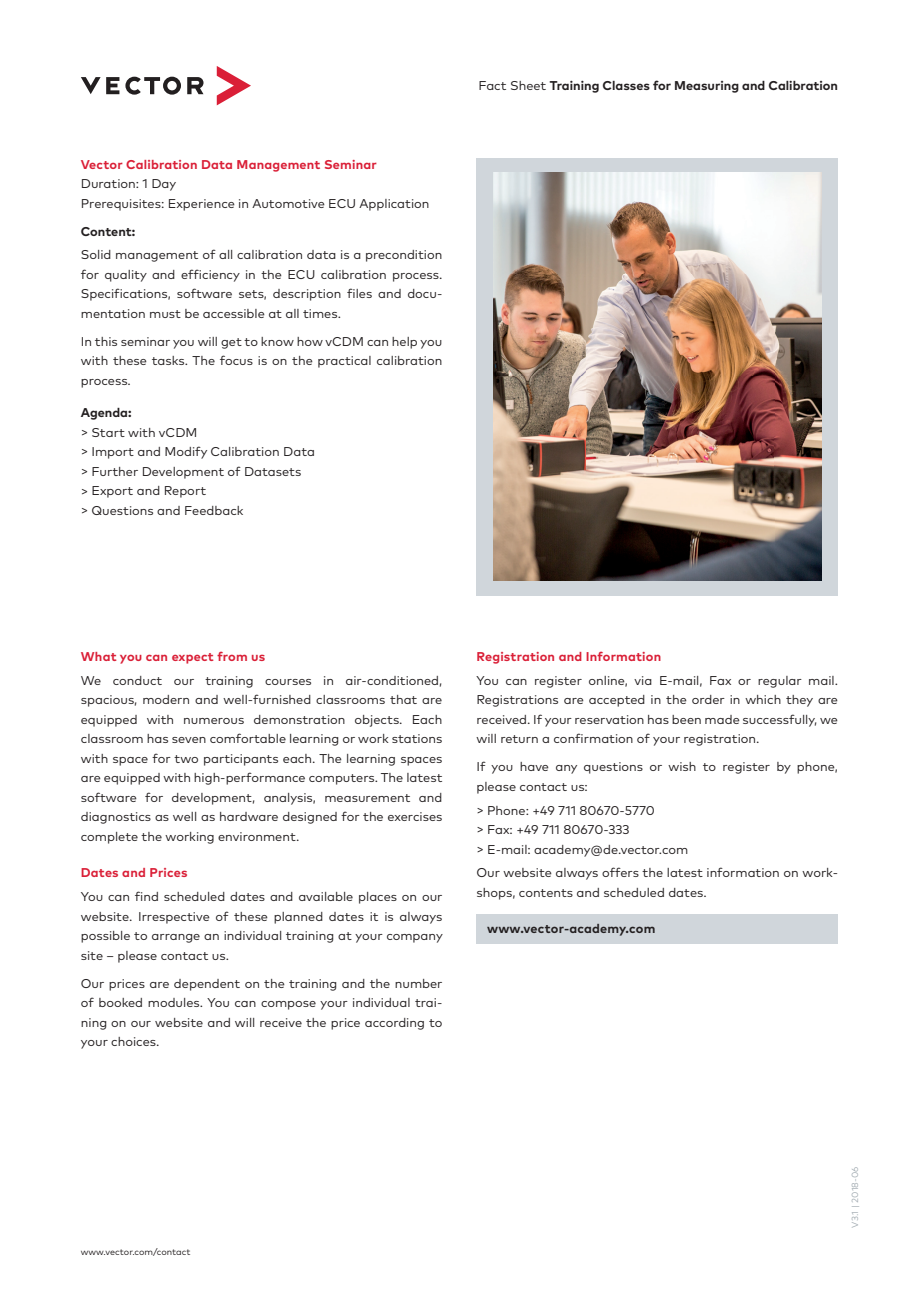
<style>
.page{position:relative;width:919px;height:1289px;background:#fff}
.page>*{position:absolute;margin:0;border:0;box-sizing:border-box;transform-origin:0 0}
.t1{font:12.75px/19.5px "Mark Pro";color:#231f20;text-align:justify}
.t2{font:700 12.75px "Mark Pro";letter-spacing:.015em;color:#da1f37}
.t3{font:700 12.75px "Mark Pro";color:#231f20}
.t4{font:9px "Mark Pro";color:#231f20}
.t5{font:9px "Mark Pro";color:#a4adb3}
.s1{font-weight:400}
</style>
<div class="page">
<svg style="left:217px;top:66px;width:34px;height:39px"></svg>
<svg style="left:125px;top:77px;width:56px;height:18px"></svg>
<svg style="left:81px;top:77px;width:38px;height:17px"></svg>
<svg style="left:187px;top:77px;width:16px;height:17px"></svg>
<div style="left:476px;top:914px;width:362px;height:30px;background:#d0d6db"></div>
<div style="left:476px;top:158px;width:362px;height:437px;background:#d0d6db"></div>
<img style="left:493px;top:172px;width:328px;height:408px">
<p class="t2" style="left:81px;top:154px;width:297px">Vector Calibration Data Management Seminar</p>
<p class="t1" style="left:81px;top:173px;width:350px">Duration: 1 Day<br>Prerequisites: Experience in Automotive ECU Application</p>
<p class="t3" style="left:81px;top:221px;width:56px">Content:</p>
<p class="t1" style="left:81px;top:244px;width:363px">Solid management of all calibration data is a precondition for quality and efficiency in the ECU calibration process.<br>Specifications, software sets, description files and docu&shy;mentation must be accessible at all times.</p>
<p class="t1" style="left:81px;top:330px;width:363px">In this seminar you will get to know how vCDM can help you with these tasks. The focus is on the practical calibration process.</p>
<p class="t3" style="left:81px;top:403px;width:52px">Agenda:</p>
<p class="t1" style="left:81px;top:421px;width:236px;text-align:left">&gt; Start with vCDM<br>&gt; Import and Modify Calibration Data &gt; Further Development of Datasets<br>&gt; Export and Report<br>&gt; Questions and Feedback</p>
<p class="t3" style="left:478px;top:76px;width:361px"><span class="s1">Fact Sheet</span> Training Classes for Measuring and Calibration</p>
<p class="t2" style="left:81px;top:646px;width:186px">What you can expect from us</p>
<p class="t1" style="left:81px;top:669px;width:363px">We conduct our training courses in air-conditioned, spacious, modern and well-furnished classrooms that are equipped with numerous demonstration objects. Each classroom has seven comfortable learning or work stations with space for two participants each. The learning spaces are equipped with high-performance computers. The latest software for development, analysis, measurement and diagnostics as well as hardware designed for the exercises complete the working environment.</p>
<p class="t2" style="left:81px;top:863px;width:108px">Dates and Prices</p>
<p class="t1" style="left:81px;top:885px;width:363px">You can find scheduled dates and available places on our website. Irrespective of these planned dates it is always possible to arrange an individual training at your company site – please contact us.</p>
<p class="t1" style="left:81px;top:972px;width:363px">Our prices are dependent on the training and the number of booked modules. You can compose your individual trai&shy;ning on our website and will receive the price according to your choices.</p>
<p class="t2" style="left:476px;top:646px;width:186px">Registration and Information</p>
<p class="t1" style="left:476px;top:669px;width:363px">You can register online, via E-mail, Fax or regular mail.<br>Registrations are accepted in the order in which they are received. If your reservation has been made successfully, we will return a confirmation of your registration.</p>
<p class="t1" style="left:476px;top:756px;width:363px">If you have any questions or wish to register by phone, please contact us:</p>
<p class="t1" style="left:476px;top:799px;width:213px;text-align:left">&gt; Phone: +49 711 80670-5770<br>&gt; Fax: +49 711 80670-333<br>&gt; E-mail: academy@de.vector.com</p>
<p class="t1" style="left:476px;top:862px;width:363px">Our website always offers the latest information on work&shy;shops, contents and scheduled dates.</p>
<p class="t3" style="left:487px;top:919px;width:170px">www.vector-academy.com</p>
<p class="t4" style="left:81px;top:1245px;width:111px">www.vector.com/contact</p>
<p class="t5" style="left:848px;top:1227px;width:63px;rotate:-90deg">V3.1 | 2018-06</p>
</div>
